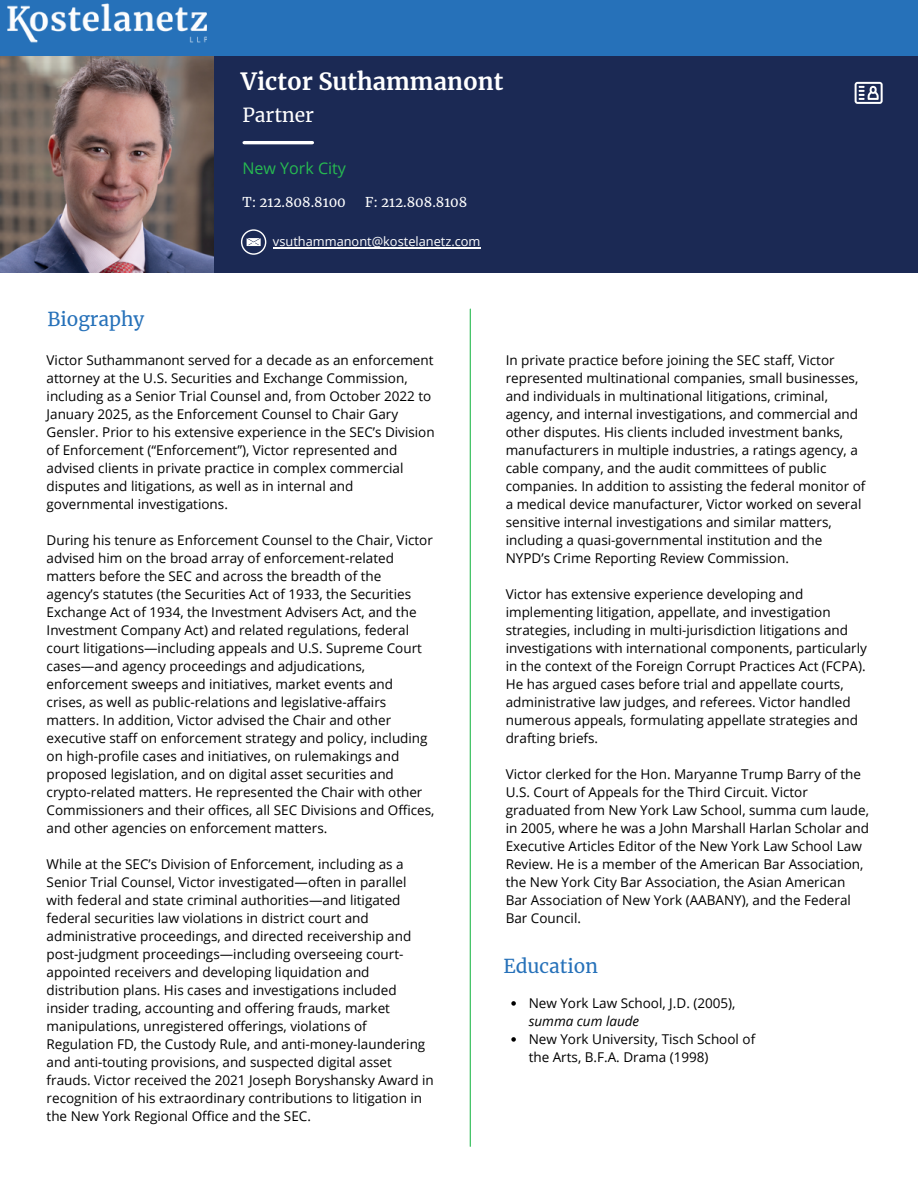
<style>
.page{position:relative;width:918px;height:1188px;background:#fff}
.page>*{position:absolute;margin:0;border:0;box-sizing:border-box;transform-origin:0 0}
.t1{font:700 23.55px "Merriweather";color:#fff}
.t2{font:19.2px "Merriweather";color:#fff}
.t3{font:18.9px "Merriweather";color:#2671b9}
.t4{font:16.05px "Open Sans";color:#27ba51}
.t5{font:13.5px/18px "Open Sans";color:#000}
.t6{font:13.5px "Merriweather";color:#fff}
.t7{font:12.75px "Open Sans";color:#fff}
.s1{font-style:italic}
</style>
<div class="page">
<img style="left:0;top:56px;width:272px;height:217px">
<div style="left:215px;top:56px;width:703px;height:216px;background:#1b2954"></div>
<hr style="left:244px;top:141px;width:68px;height:3px;background:#fff">
<svg style="left:241px;top:229px;width:25px;height:26px"></svg>
<svg style="left:855px;top:82px;width:28px;height:22px"></svg>
<div style="left:0;top:0;width:918px;height:56px;background:#2671b9"></div>
<hr style="left:470px;top:309px;width:1px;height:837px;background:#27ba51">
<img style="left:7px;top:3px;width:200px;height:40px">
<hr style="left:273px;top:247px;width:208px;height:1px;background:#fff">
<svg style="left:511px;top:1001px;width:5px;height:5px"></svg>
<svg style="left:511px;top:1037px;width:5px;height:5px"></svg>
<h3 class="t3" style="left:48px;top:307px;width:98px">Biography</h3>
<p class="t1" style="left:241px;top:67px;width:264px">Victor Suthammanont</p>
<p class="t2" style="left:242px;top:103px;width:73px">Partner</p>
<h1 class="t4" style="left:242px;top:157px;width:105px">New York City</h1>
<h2 class="t6" style="left:242px;top:194px;width:105px">T: 212.808.8100</h2>
<h2 class="t6" style="left:365px;top:194px;width:104px">F: 212.808.8108</h2>
<p class="t7" style="left:273px;top:232px;width:209px">vsuthammanont@kostelanetz.com</p>
<p class="t5" style="left:47px;top:351px;width:390px">Victor Suthammanont served for a decade as an enforcement attorney at the U.S. Securities and Exchange Commission, including as a Senior Trial Counsel and, from October 2022 to January 2025, as the Enforcement Counsel to Chair Gary Gensler. Prior to his extensive experience in the SEC’s Division of Enforcement (“Enforcement”), Victor represented and advised clients in private practice in complex commercial disputes and litigations, as well as in internal and governmental investigations.</p>
<h2 class="t5" style="left:47px;top:531px;width:390px">During his tenure as Enforcement Counsel to the Chair, Victor advised him on the broad array of enforcement-related matters before the SEC and across the breadth of the agency’s statutes (the Securities Act of 1933, the Securities Exchange Act of 1934, the Investment Advisers Act, and the Investment Company Act) and related regulations, federal court litigations—including appeals and U.S. Supreme Court cases—and agency proceedings and adjudications, enforcement sweeps and initiatives, market events and crises, as well as public-relations and legislative-affairs matters. In addition, Victor advised the Chair and other executive staff on enforcement strategy and policy, including on high-profile cases and initiatives, on rulemakings and proposed legislation, and on digital asset securities and crypto-related matters. He represented the Chair with other Commissioners and their offices, all SEC Divisions and Offices, and other agencies on enforcement matters.</h2>
<p class="t5" style="left:47px;top:855px;width:389px">While at the SEC’s Division of Enforcement, including as a Senior Trial Counsel, Victor investigated—often in parallel with federal and state criminal authorities—and litigated federal securities law violations in district court and administrative proceedings, and directed receivership and post-judgment proceedings—including overseeing court&shy;appointed receivers and developing liquidation and distribution plans. His cases and investigations included insider trading, accounting and offering frauds, market manipulations, unregistered offerings, violations of Regulation FD, the Custody Rule, and anti-money-laundering and anti-touting provisions, and suspected digital asset frauds. Victor received the 2021 Joseph Boryshansky Award in recognition of his extraordinary contributions to litigation in the New York Regional Office and the SEC.</p>
<p class="t5" style="left:506px;top:351px;width:361px">In private practice before joining the SEC staff, Victor represented multinational companies, small businesses, and individuals in multinational litigations, criminal, agency, and internal investigations, and commercial and other disputes. His clients included investment banks, manufacturers in multiple industries, a ratings agency, a cable company, and the audit committees of public companies. In addition to assisting the federal monitor of a medical device manufacturer, Victor worked on several sensitive internal investigations and similar matters, including a quasi-governmental institution and the NYPD’s Crime Reporting Review Commission.</p>
<p class="t5" style="left:506px;top:585px;width:363px">Victor has extensive experience developing and implementing litigation, appellate, and investigation strategies, including in multi-jurisdiction litigations and investigations with international components, particularly in the context of the Foreign Corrupt Practices Act (FCPA).<br>He has argued cases before trial and appellate courts, administrative law judges, and referees. Victor handled numerous appeals, formulating appellate strategies and drafting briefs.</p>
<p class="t5" style="left:506px;top:765px;width:365px">Victor clerked for the Hon. Maryanne Trump Barry of the U.S. Court of Appeals for the Third Circuit. Victor graduated from New York Law School, summa cum laude, in 2005, where he was a John Marshall Harlan Scholar and Executive Articles Editor of the New York Law School Law Review. He is a member of the American Bar Association, the New York City Bar Association, the Asian American Bar Association of New York (AABANY), and the Federal Bar Council.</p>
<h4 class="t3" style="left:503px;top:955px;width:96px">Education</h4>
<p class="t5" style="left:529px;top:994px;width:208px">New York Law School, J.D. (2005), <span class="s1">summa cum laude</span></p>
<p class="t5" style="left:529px;top:1030px;width:228px">New York University, Tisch School of the Arts, B.F.A. Drama (1998)</p>
</div>
